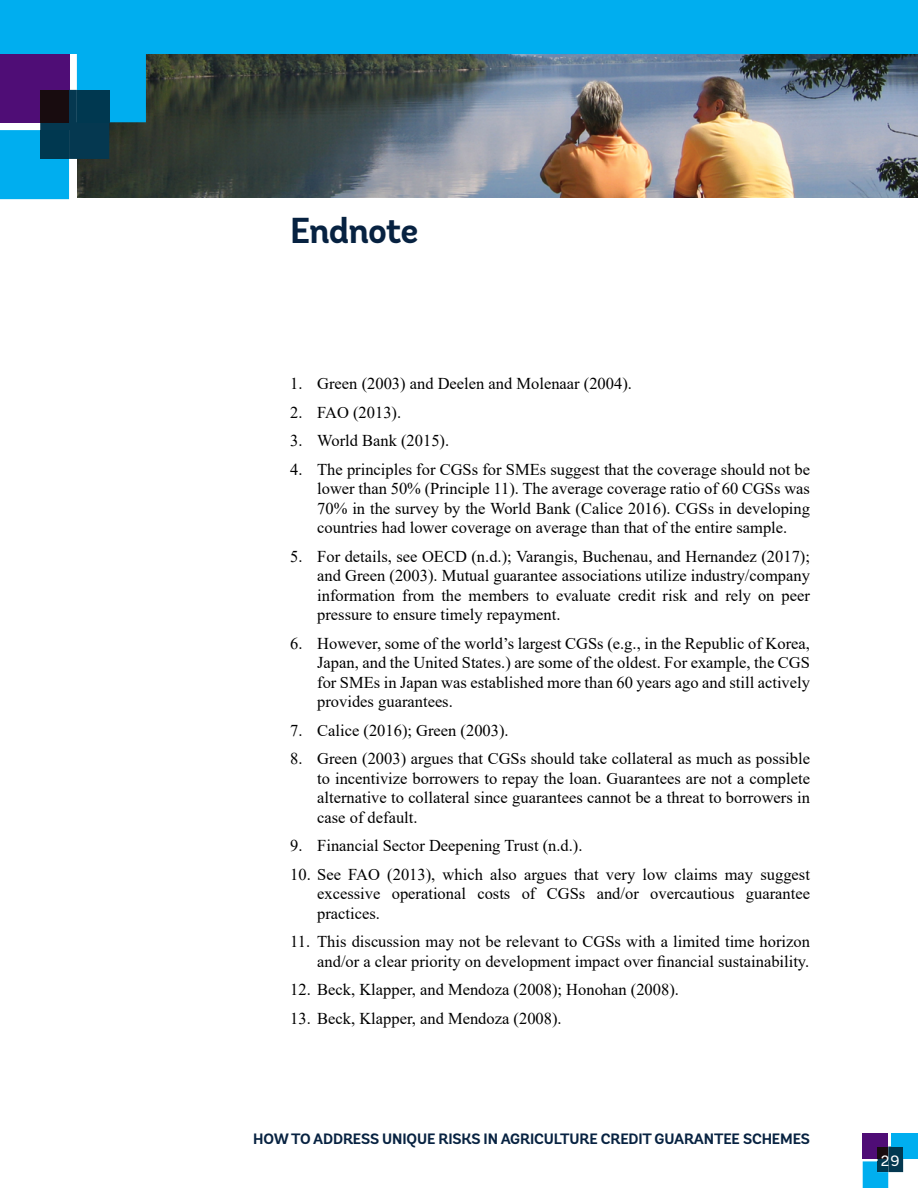
<style>
.page{position:relative;width:918px;height:1188px;background:#fff}
.page>*{position:absolute;margin:0;border:0;box-sizing:border-box;transform-origin:0 0}
.t1{font:700 36px "Andes";letter-spacing:-.025em;color:#072241}
.t2{font:16.5px/19.5px "Times New Roman";color:#000;text-align:justify}
.t3{font:700 15px "Andes";letter-spacing:-.01em;color:#072241}
.t4{font:15px "Andes";color:#fff}
</style>
<div class="page">
<div style="left:863px;top:1133px;width:25px;height:26px;background:#4f0d76"></div>
<div style="left:891px;top:1133px;width:27px;height:26px;background:#00aeef"></div>
<svg style="left:863px;top:1147px;width:40px;height:41px"></svg>
<div style="left:878px;top:1147px;width:10px;height:12px;background:#180c0f"></div>
<div style="left:891px;top:1147px;width:12px;height:12px;background:#003850"></div>
<div style="left:878px;top:1161px;width:10px;height:11px;background:#003850"></div>
<img style="left:109px;top:53px;width:809px;height:145px">
<div style="left:0;top:53px;width:69px;height:69px;background:#4f0d76"></div>
<div style="left:77px;top:53px;width:69px;height:69px;background:#00aeef"></div>
<svg style="left:0;top:90px;width:109px;height:109px"></svg>
<div style="left:40px;top:90px;width:29px;height:32px;background:#180c0f"></div>
<div style="left:77px;top:90px;width:32px;height:32px;background:#003850"></div>
<div style="left:40px;top:130px;width:29px;height:29px;background:#003850"></div>
<div style="left:0;top:0;width:918px;height:53px;background:#00aeef"></div>
<h1 class="t1" style="left:290px;top:208px;width:130px">Endnote</h1>
<p class="t2" style="left:290px;top:374px;width:343px">1. Green (2003) and Deelen and Molenaar (2004).</p>
<p class="t2" style="left:290px;top:402px;width:113px">2. FAO (2013).</p>
<p class="t2" style="left:290px;top:431px;width:161px">3. World Bank (2015).</p>
<p class="t2" style="left:317px;top:459px;width:494px;text-indent:-27px">4. The principles for CGSs for SMEs suggest that the coverage should not be lower than 50% (Principle 11). The average coverage ratio of 60 CGSs was 70% in the survey by the World Bank (Calice 2016). CGSs in developing countries had lower coverage on average than that of the entire sample.</p>
<p class="t2" style="left:317px;top:546px;width:494px;text-indent:-27px">5. For details, see OECD (n.d.); Varangis, Buchenau, and Hernandez (2017); and Green (2003). Mutual guarantee associations utilize industry/company information from the members to evaluate credit risk and rely on peer pressure to ensure timely repayment.</p>
<p class="t2" style="left:317px;top:633px;width:494px;text-indent:-27px">6. However, some of the world’s largest CGSs (e.g., in the Republic of Korea, Japan, and the United States.) are some of the oldest. For example, the CGS for SMEs in Japan was established more than 60 years ago and still actively provides guarantees.</p>
<p class="t2" style="left:290px;top:720px;width:220px">7. Calice (2016); Green (2003).</p>
<p class="t2" style="left:317px;top:749px;width:494px;text-indent:-27px">8. Green (2003) argues that CGSs should take collateral as much as possible to incentivize borrowers to repay the loan. Guarantees are not a complete alternative to collateral since guarantees cannot be a threat to borrowers in case of default.</p>
<p class="t2" style="left:290px;top:836px;width:294px">9. Financial Sector Deepening Trust (n.d.).</p>
<p class="t2" style="left:317px;top:864px;width:494px;text-indent:-27px">10. See FAO (2013), which also argues that very low claims may suggest excessive operational costs of CGSs and/or overcautious guarantee practices.</p>
<p class="t2" style="left:290px;top:932px;width:521px;text-align:right">11. This discussion may not be relevant to CGSs with a limited time horizon and/or a clear priority on development impact over financial sustainability.</p>
<p class="t2" style="left:290px;top:980px;width:390px">12. Beck, Klapper, and Mendoza (2008); Honohan (2008).</p>
<p class="t2" style="left:290px;top:1008px;width:273px">13. Beck, Klapper, and Mendoza (2008).</p>
<p class="t3" style="left:253px;top:1130px;width:558px">HOW TO ADDRESS UNIQUE RISKS IN AGRICULTURE CREDIT GUARANTEE SCHEMES</p>
<p class="t4" style="left:881px;top:1152px;width:20px">29</p>
</div>
